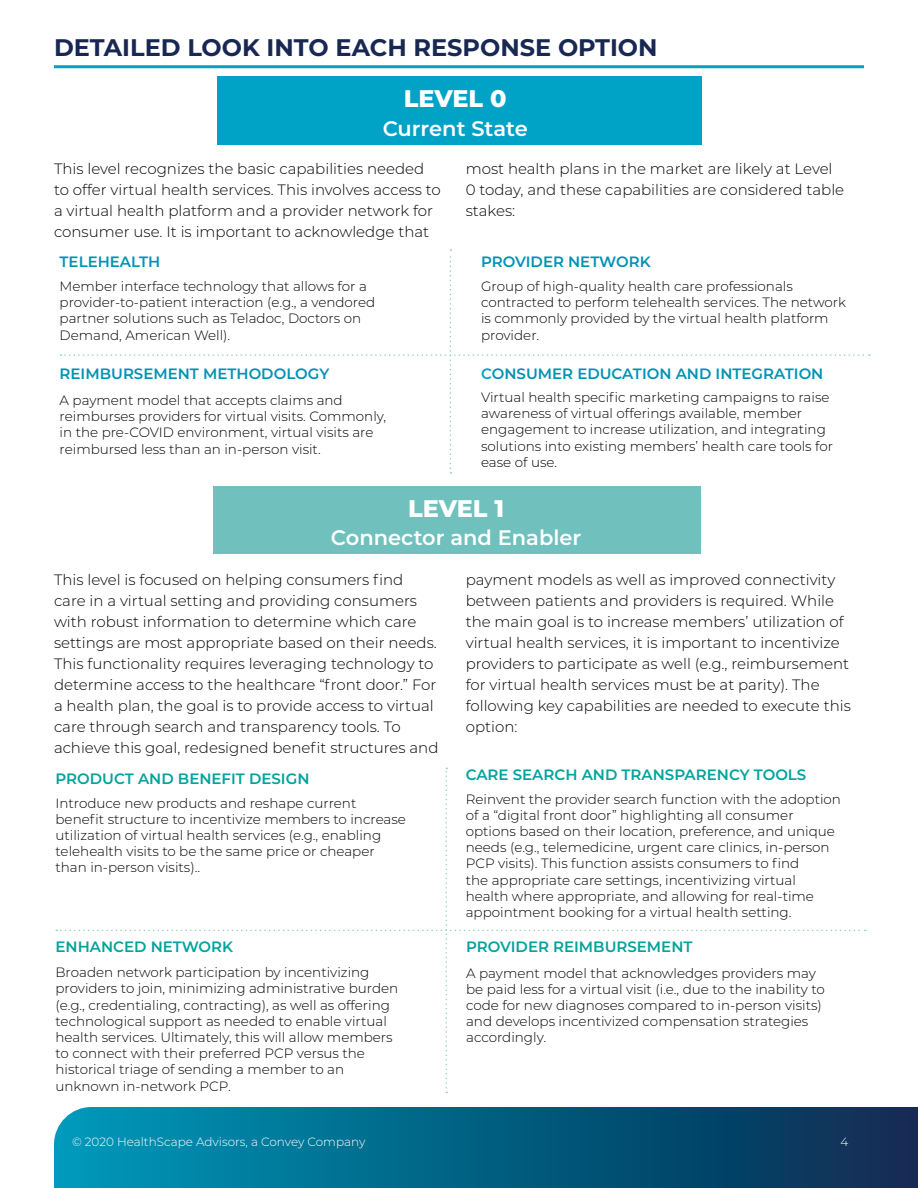
<style>
.page{position:relative;width:918px;height:1188px;background:#fff}
.page>*{position:absolute;margin:0;border:0;box-sizing:border-box;transform-origin:0 0}
.Column_Header_with_R{font:700 24px "Montserrat";color:#182853}
.Body_Text_-_Align_Le{font:800 24px "Montserrat";letter-spacing:-.005em;color:#fff}
.Body_Text_-_Align_Le-2{font:600 21px "Montserrat";color:#fff}
.Body_Text_-_Align_Le-3{font:300 15px/21px "Montserrat";color:#000}
.Body_Text_-_Align_Le-4{font:600 15px "Montserrat";color:#00a39d}
.Body_Text_-_Align_Le-5{font:600 15px "Montserrat";color:#0092b4}
.Body_Text_-_Align_Le-6{font:300 13.5px/16.2px "Montserrat";color:#000}
.t1{font:300 12px "Montserrat";color:#fff}
.s1{color:#00a2c5}
</style>
<div class="page">
<svg style="left:54px;top:1107px;width:864px;height:81px;background:#046184"></svg>
<hr style="left:54px;top:65px;width:810px;height:3px;background:#00a2c5">
<svg style="left:60px;top:249px;width:810px;height:225px"></svg>
<div style="left:217px;top:76px;width:485px;height:69px;background:#00a2c5"></div>
<div style="left:214px;top:486px;width:487px;height:68px;background:#70c0bd"></div>
<p class="Column_Header_with_R" style="left:54px;top:30px;width:605px">DETAILED LOOK INTO EACH RESPONSE OPTION</p>
<p class="Body_Text_-_Align_Le" style="left:404px;top:81px;width:104px">LEVEL 0</p>
<p class="Body_Text_-_Align_Le-2" style="left:383px;top:114px;width:147px">Current State</p>
<p class="Body_Text_-_Align_Le-3" style="left:54px;top:157px;width:388px">This level recognizes the basic capabilities needed to offer virtual health services. This involves access to a virtual health platform and a provider network for consumer use. It is important to acknowledge that</p>
<p class="Body_Text_-_Align_Le-3" style="left:466px;top:157px;width:380px">most health plans in the market are likely at Level<br>0 today, and these capabilities are considered table stakes:</p>
<p class="Body_Text_-_Align_Le-5" style="left:60px;top:251px;width:102px">TELEHEALTH</p>
<p class="Body_Text_-_Align_Le-5" style="left:481px;top:251px;width:171px">PROVIDER NETWORK</p>
<p class="Body_Text_-_Align_Le-6" style="left:60px;top:278px;width:317px">Member interface technology that allows for a provider-to-patient interaction (e.g., a vendored partner solutions such as Teladoc, Doctors on Demand, American Well).</p>
<p class="Body_Text_-_Align_Le-6" style="left:481px;top:278px;width:367px">Group of high-quality health care professionals contracted to perform telehealth services. The network is commonly provided by the virtual health platform provider.</p>
<p class="Body_Text_-_Align_Le-5" style="left:60px;top:363px;width:271px">REIMBURSEMENT METHODOLOGY</p>
<p class="Body_Text_-_Align_Le-5" style="left:481px;top:363px;width:344px"><span class="s1">C</span>ONSUMER EDUCATION AND INTEGRATION</p>
<p class="Body_Text_-_Align_Le-6" style="left:60px;top:392px;width:328px">A payment model that accepts claims and reimburses providers for virtual visits. Commonly, in the pre-COVID environment, virtual visits are reimbursed less than an in-person visit.</p>
<p class="Body_Text_-_Align_Le-6" style="left:481px;top:389px;width:354px">Virtual health specific marketing campaigns to raise awareness of virtual offerings available, member engagement to increase utilization, and integrating solutions into existing members’ health care tools for ease of use.</p>
<p class="Body_Text_-_Align_Le" style="left:408px;top:491px;width:98px">LEVEL 1</p>
<p class="Body_Text_-_Align_Le-2" style="left:331px;top:523px;width:252px">Connector and Enabler</p>
<p class="Body_Text_-_Align_Le-3" style="left:54px;top:569px;width:386px">This level is focused on helping consumers find care in a virtual setting and providing consumers with robust information to determine which care settings are most appropriate based on their needs.<br>This functionality requires leveraging technology to determine access to the healthcare “front door.” For a health plan, the goal is to provide access to virtual care through search and transparency tools. To achieve this goal, redesigned benefit structures and</p>
<p class="Body_Text_-_Align_Le-3" style="left:466px;top:569px;width:387px">payment models as well as improved connectivity between patients and providers is required. While the main goal is to increase members’ utilization of virtual health services, it is important to incentivize providers to participate as well (e.g., reimbursement for virtual health services must be at parity). The following key capabilities are needed to execute this option:</p>
<p class="Body_Text_-_Align_Le-4" style="left:56px;top:768px;width:255px">PRODUCT AND BENEFIT DESIGN</p>
<p class="Body_Text_-_Align_Le-4" style="left:466px;top:764px;width:342px">CARE SEARCH AND TRANSPARENCY TOOLS</p>
<p class="Body_Text_-_Align_Le-6" style="left:466px;top:790px;width:377px">Reinvent the provider search function with the adoption of a “digital front door” highlighting all consumer options based on their location, preference, and unique needs (e.g., telemedicine, urgent care clinics, in-person PCP visits). This function assists consumers to find<br>the appropriate care settings, incentivizing virtual health where appropriate, and allowing for real-time appointment booking for a virtual health setting.</p>
<p class="Body_Text_-_Align_Le-6" style="left:56px;top:794px;width:352px">Introduce new products and reshape current benefit structure to incentivize members to increase utilization of virtual health services (e.g., enabling telehealth visits to be the same price or cheaper than in-person visits)..</p>
<p class="Body_Text_-_Align_Le-4" style="left:56px;top:936px;width:179px">ENHANCED NETWORK</p>
<p class="Body_Text_-_Align_Le-4" style="left:466px;top:936px;width:228px">PROVIDER REIMBURSEMENT</p>
<p class="Body_Text_-_Align_Le-6" style="left:56px;top:964px;width:344px">Broaden network participation by incentivizing providers to join, minimizing administrative burden (e.g., credentialing, contracting), as well as offering technological support as needed to enable virtual health services. Ultimately, this will allow members to connect with their preferred PCP versus the historical triage of sending a member to an unknown in-network PCP.</p>
<p class="Body_Text_-_Align_Le-6" style="left:466px;top:964px;width:360px">A payment model that acknowledges providers may be paid less for a virtual visit (i.e., due to the inability to code for new diagnoses compared to in-person visits) and develops incentivized compensation strategies accordingly.</p>
<p class="t1" style="left:72px;top:1133px;width:295px">© 2020 HealthScape Advisors, a Convey Company</p>
<p class="t1" style="left:840px;top:1134px;width:9px">4</p>
</div>
